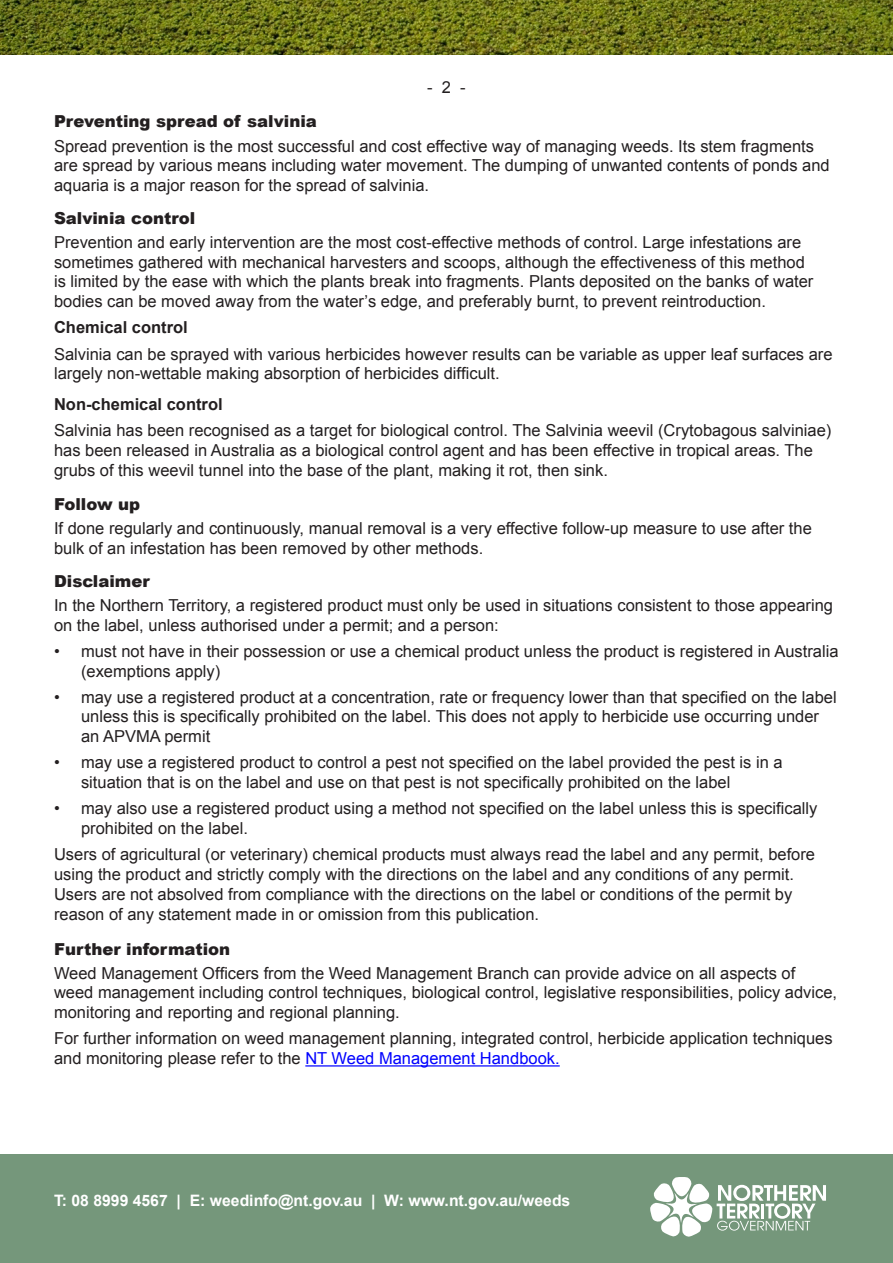
<style>
.page{position:relative;width:893px;height:1263px;background:#fff}
.page>*{position:absolute;margin:0;border:0;box-sizing:border-box;transform-origin:0 0}
.Body_text{font:16.5px/19.8px "Arial";color:#231f20}
.Body_point{font:16.5px/19.8px "Arial";color:#231f20}
.Heading{font:16.5px/19.8px "Arial";color:#231f20}
.Heading-2{font:900 16.5px "Arial";color:#231f20}
.Body_text-2{font:700 16.5px "Arial";color:#231f20}
.t1{font:700 15.75px "Arial";color:#fff}
.s1{color:#00f}
</style>
<div class="page">
<div style="left:0;top:1154px;width:893px;height:109px;background:#75977b"></div>
<svg style="left:650px;top:1177px;width:176px;height:59px"></svg>
<img style="left:0;top:0;width:893px;height:54px">
<hr style="left:305px;top:1065px;width:255px;height:1px;background:#00f">
<p class="Body_text" style="left:427px;top:77px;width:40px">- 2 -</p>
<p class="Heading-2" style="left:54px;top:110px;width:264px">Preventing spread of salvinia</p>
<p class="Body_point" style="left:54px;top:136px;width:777px">Spread prevention is the most successful and cost effective way of managing weeds. Its stem fragments are spread by various means including water movement. The dumping of unwanted contents of ponds and aquaria is a major reason for the spread of salvinia.</p>
<p class="Heading-2" style="left:54px;top:206px;width:143px">Salvinia control</p>
<p class="Body_text" style="left:54px;top:232px;width:761px">Prevention and early intervention are the most cost-effective methods of control. Large infestations are sometimes gathered with mechanical harvesters and scoops, although the effectiveness of this method is limited by the ease with which the plants break into fragments. Plants deposited on the banks of water bodies can be moved away from the water’s edge, and preferably burnt, to prevent reintroduction.</p>
<p class="Body_text-2" style="left:54px;top:317px;width:135px">Chemical control</p>
<p class="Body_text" style="left:54px;top:344px;width:780px">Salvinia can be sprayed with various herbicides however results can be variable as upper leaf surfaces are largely non-wettable making absorption of herbicides difficult.</p>
<p class="Body_text-2" style="left:54px;top:393px;width:170px">Non-chemical control</p>
<p class="Body_text" style="left:54px;top:420px;width:779px">Salvinia has been recognised as a target for biological control. The Salvinia weevil (Crytobagous salviniae) has been released in Australia as a biological control agent and has been effective in tropical areas. The grubs of this weevil tunnel into the base of the plant, making it rot, then sink.</p>
<p class="Heading-2" style="left:54px;top:492px;width:88px">Follow up</p>
<p class="Heading" style="left:54px;top:519px;width:759px">If done regularly and continuously, manual removal is a very effective follow-up measure to use after the bulk of an infestation has been removed by other methods.</p>
<p class="Heading-2" style="left:54px;top:569px;width:97px">Disclaimer</p>
<p class="Body_text" style="left:54px;top:595px;width:780px">In the Northern Territory, a registered product must only be used in situations consistent to those appearing on the label, unless authorised under a permit; and a person:</p>
<p class="Body_text" style="left:81px;top:641px;width:759px;text-indent:-27px">• must not have in their possession or use a chemical product unless the product is registered in Australia (exemptions apply)</p>
<p class="Body_text" style="left:81px;top:687px;width:757px;text-indent:-27px">• may use a registered product at a concentration, rate or frequency lower than that specified on the label unless this is specifically prohibited on the label. This does not apply to herbicide use occurring under an APVMA permit</p>
<p class="Body_text" style="left:81px;top:753px;width:703px;text-indent:-27px">• may use a registered product to control a pest not specified on the label provided the pest is in a situation that is on the label and use on that pest is not specifically prohibited on the label</p>
<p class="Body_text" style="left:81px;top:799px;width:738px;text-indent:-27px">• may also use a registered product using a method not specified on the label unless this is specifically prohibited on the label.</p>
<p class="Body_text" style="left:54px;top:845px;width:763px">Users of agricultural (or veterinary) chemical products must always read the label and any permit, before using the product and strictly comply with the directions on the label and any conditions of any permit.<br>Users are not absolved from compliance with the directions on the label or conditions of the permit by reason of any statement made in or omission from this publication.</p>
<p class="Heading-2" style="left:54px;top:937px;width:178px">Further information</p>
<p class="Body_text" style="left:54px;top:963px;width:785px">Weed Management Officers from the Weed Management Branch can provide advice on all aspects of weed management including control techniques, biological control, legislative responsibilities, policy advice, monitoring and reporting and regional planning.</p>
<p class="Body_text" style="left:54px;top:1029px;width:780px">For further information on weed management planning, integrated control, herbicide application techniques and monitoring please refer to the <span class="s1">NT Weed Management Handbook.</span></p>
<p class="t1" style="left:54px;top:1189px;width:518px">T: 08 8999 4567 | E: weedinfo@nt.gov.au | W: www.nt.gov.au/weeds</p>
</div>
